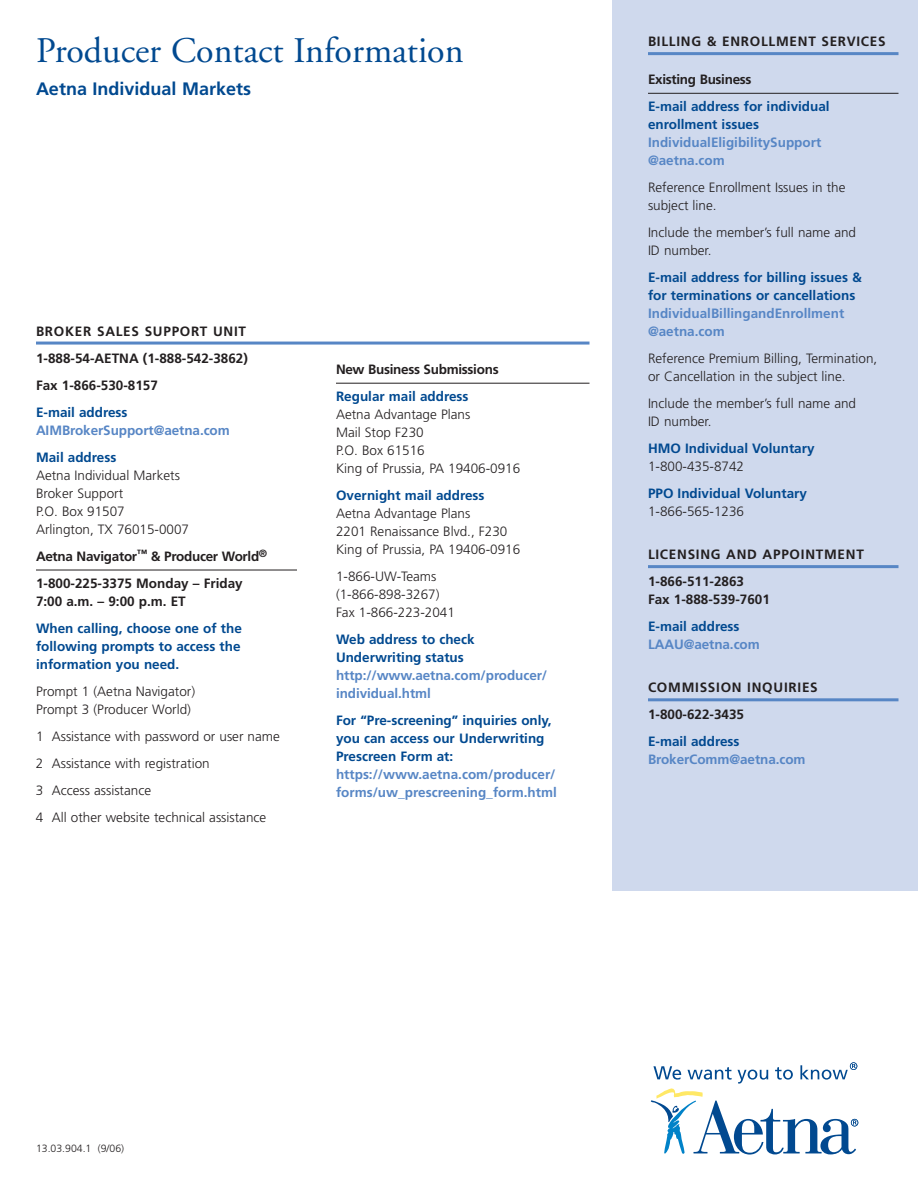
<style>
.page{position:relative;width:918px;height:1188px;background:#fff}
.page>*{position:absolute;margin:0;border:0;box-sizing:border-box;transform-origin:0 0}
.t1{font:36px "Adobe Garamond";color:#014990}
.t2{font:700 18px "Frutiger";color:#014990}
.t3{font:300 13.5px/18px "Frutiger";color:#231f20}
.t4{font:700 13.5px/18px "Frutiger";color:#014990}
.t5{font:700 13.5px/18px "Frutiger";color:#5786c5}
.t6{font:700 13.5px/27px "Frutiger";color:#231f20}
.t7{font:700 13.5px/27px "Frutiger";letter-spacing:.055em;color:#231f20}
.t8{font:700 13.5px/27px "Frutiger";letter-spacing:-.02em;color:#231f20}
.t9{font:300 10.5px "Frutiger";color:#231f20}
</style>
<div class="page">
<div style="left:612px;top:0;width:306px;height:891px;background:#cfd9ed"></div>
<svg style="left:651px;top:1062px;width:207px;height:93px"></svg>
<hr style="left:36px;top:570px;width:261px;height:1px;background:#231f20">
<hr style="left:336px;top:383px;width:254px;height:1px;background:#231f20">
<hr style="left:648px;top:52px;width:251px;height:3px;background:#5786c5">
<hr style="left:648px;top:93px;width:251px;height:1px;background:#231f20">
<hr style="left:648px;top:565px;width:251px;height:3px;background:#5786c5">
<hr style="left:648px;top:698px;width:251px;height:3px;background:#5786c5">
<hr style="left:36px;top:342px;width:554px;height:3px;background:#5786c5">
<h1 class="t1" style="left:36px;top:36px;width:429px">Producer Contact Information</h1>
<h2 class="t2" style="left:36px;top:81px;width:217px">Aetna Individual Markets</h2>
<p class="t6" style="left:36px;top:318px;width:213px">BROKER SALES SUPPORT UNIT<br>1-888-54-AETNA (1-888-542-3862)<br>Fax 1-866-530-8157</p>
<p class="t4" style="left:36px;top:404px;width:93px">E-mail address</p>
<p class="t5" style="left:36px;top:422px;width:195px">AIMBrokerSupport@aetna.com</p>
<p class="t4" style="left:36px;top:449px;width:82px">Mail address</p>
<p class="t3" style="left:36px;top:467px;width:155px">Aetna Individual Markets<br>Broker Support<br>P.O. Box 91507<br>Arlington, TX 76015-0007</p>
<p class="t8" style="left:36px;top:543px;width:233px">Aetna Navigator<sup>™</sup> &amp; Producer World<sup>®<br></sup>1-800-225-3375 Monday – Friday</p>
<p class="t6" style="left:36px;top:588px;width:151px">7:00 a.m. – 9:00 p.m. ET</p>
<p class="t4" style="left:36px;top:620px;width:207px;text-align:justify">When calling, choose one of the following prompts to access the information you need.</p>
<p class="t3" style="left:36px;top:683px;width:161px">Prompt 1 (Aetna Navigator)<br>Prompt 3 (Producer World)</p>
<p class="t3" style="left:36px;top:723px;width:245px;line-height:27px">1 Assistance with password or user name 2 Assistance with registration<br>3 Access assistance<br>4 All other website technical assistance</p>
<p class="t8" style="left:336px;top:357px;width:164px">New Business Submissions</p>
<p class="t4" style="left:336px;top:388px;width:134px">Regular mail address</p>
<p class="t3" style="left:336px;top:406px;width:186px">Aetna Advantage Plans<br>Mail Stop F230<br>P.O. Box 61516<br>King of Prussia, PA 19406-0916</p>
<p class="t4" style="left:336px;top:487px;width:150px">Overnight mail address</p>
<p class="t3" style="left:336px;top:505px;width:186px">Aetna Advantage Plans<br>2201 Renaissance Blvd., F230<br>King of Prussia, PA 19406-0916</p>
<p class="t3" style="left:336px;top:568px;width:120px">1-866-UW-Teams (1-866-898-3267)<br>Fax 1-866-223-2041</p>
<p class="t4" style="left:336px;top:631px;width:140px">Web address to check<br>Underwriting status</p>
<p class="t5" style="left:336px;top:667px;width:213px">http://www.aetna.com/producer/ individual.html</p>
<p class="t4" style="left:336px;top:712px;width:217px">For “Pre-screening” inquiries only, you can access our Underwriting<br>Prescreen Form at:</p>
<p class="t5" style="left:336px;top:766px;width:222px">https://www.aetna.com/producer/ forms/uw_prescreening_form.html</p>
<p class="t7" style="left:648px;top:29px;width:239px">BILLING &amp; ENROLLMENT SERVICES</p>
<p class="t8" style="left:648px;top:67px;width:105px">Existing Business</p>
<p class="t4" style="left:648px;top:98px;width:183px">E-mail address for individual enrollment issues</p>
<p class="t5" style="left:648px;top:134px;width:175px">IndividualEligibilitySupport @aetna.com</p>
<p class="t3" style="left:648px;top:179px;width:199px">Reference Enrollment Issues in the subject line.</p>
<p class="t3" style="left:648px;top:224px;width:210px">Include the member’s full name and<br>ID number.</p>
<p class="t4" style="left:648px;top:269px;width:215px">E-mail address for billing issues &amp; for terminations or cancellations</p>
<p class="t5" style="left:648px;top:305px;width:198px">IndividualBillingandEnrollment @aetna.com</p>
<p class="t3" style="left:648px;top:350px;width:231px">Reference Premium Billing, Termination, or Cancellation in the subject line.</p>
<p class="t3" style="left:648px;top:395px;width:210px">Include the member’s full name and<br>ID number.</p>
<p class="t4" style="left:648px;top:440px;width:168px">HMO Individual Voluntary</p>
<p class="t3" style="left:648px;top:458px;width:98px">1-800-435-8742</p>
<p class="t4" style="left:648px;top:485px;width:161px">PPO Individual Voluntary</p>
<p class="t3" style="left:648px;top:503px;width:98px">1-866-565-1236</p>
<p class="t7" style="left:648px;top:542px;width:217px">LICENSING AND APPOINTMENT<br>1-866-511-2863</p>
<p class="t6" style="left:648px;top:587px;width:123px">Fax 1-888-539-7601</p>
<p class="t4" style="left:648px;top:618px;width:93px">E-mail address</p>
<p class="t5" style="left:648px;top:636px;width:113px">LAAU@aetna.com</p>
<p class="t7" style="left:648px;top:675px;width:171px">COMMISSION INQUIRIES<br>1-800-622-3435</p>
<p class="t4" style="left:648px;top:734px;width:93px">E-mail address</p>
<p class="t5" style="left:648px;top:752px;width:159px">BrokerComm@aetna.com</p>
<p class="t9" style="left:36px;top:1144px;width:90px">13.03.904.1 (9/06)</p>
</div>
